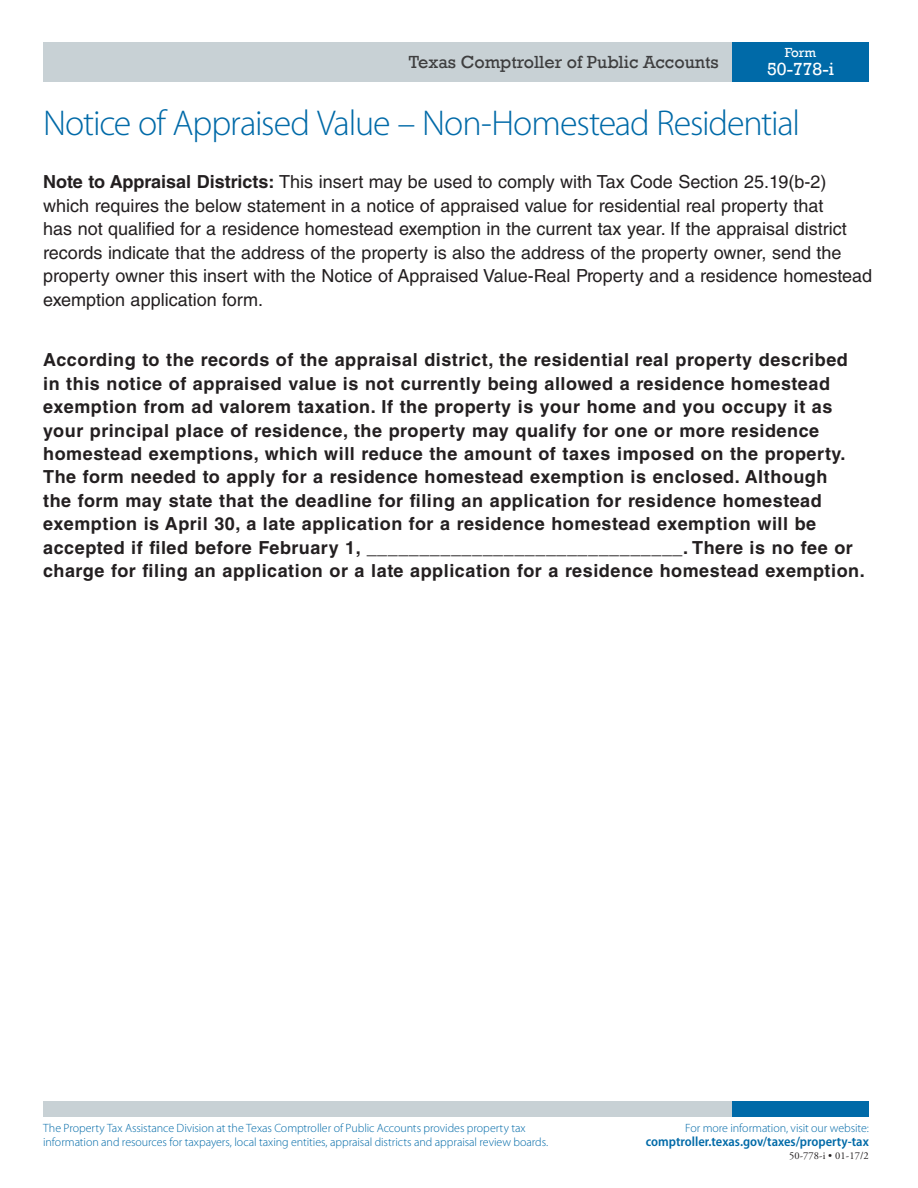
<style>
.page{position:relative;width:918px;height:1188px;background:#fff}
.page>*{position:absolute;margin:0;border:0;box-sizing:border-box;transform-origin:0 0}
.t1{font:300 36px "Myriad Pro";letter-spacing:-.03em;color:#006aa8}
.t2{font:700 18px/23.4px "Helvetica LT Std";letter-spacing:.03em;color:#231f20}
.t3{font:18px/23.4px "Helvetica LT Std";color:#231f20}
.t4{font:18px "Rockwell";color:#3e3e3f}
.t5{font:18px "Rockwell";color:#fff}
.t6{font:600 semi-condensed 13.5px "Myriad Pro";color:#006aa8}
.t7{font:13.5px "Rockwell";color:#fff}
.t8{font:300 12px/14.4px "Myriad Pro";letter-spacing:-.005em;color:#006aa8}
.t9{font:10.5px "Adobe Garamond Pro";letter-spacing:.01em;color:#231f20}
.s1{font-weight:700}
</style>
<div class="page">
<div style="left:43px;top:1102px;width:689px;height:15px;background:#c8d1d5"></div>
<div style="left:732px;top:1102px;width:137px;height:15px;background:#006aa8"></div>
<div style="left:43px;top:42px;width:689px;height:39px;background:#c8d1d5"></div>
<div style="left:732px;top:42px;width:137px;height:39px;background:#006aa8"></div>
<p class="t4" style="left:409px;top:51px;width:311px">Texas Comptroller of Public Accounts</p>
<p class="t7" style="left:785px;top:45px;width:33px">Form</p>
<p class="t5" style="left:767px;top:59px;width:68px">50-778-i</p>
<h1 class="t1" style="left:43px;top:103px;width:759px">Notice of Appraised Value – Non-Homestead Residential</h1>
<p class="t3" style="left:43px;top:170px;width:830px"><span class="s1">Note to Appraisal Districts:</span> This insert may be used to comply with Tax Code Section 25.19(b-2) which requires the below statement in a notice of appraised value for residential real property that<br>has not qualified for a residence homestead exemption in the current tax year. If the appraisal district records indicate that the address of the property is also the address of the property owner, send the property owner this insert with the Notice of Appraised Value-Real Property and a residence homestead exemption application form.</p>
<p class="t2" style="left:43px;top:348px;width:811px">According to the records of the appraisal district, the residential real property described in this notice of appraised value is not currently being allowed a residence homestead exemption from ad valorem taxation. If the property is your home and you occupy it as your principal place of residence, the property may qualify for one or more residence homestead exemptions, which will reduce the amount of taxes imposed on the property.<br>The form needed to apply for a residence homestead exemption is enclosed. Although the form may state that the deadline for filing an application for residence homestead exemption is April 30, a late application for a residence homestead exemption will be accepted if filed before February 1, ______________________________. There is no fee or</p>
<p class="t2" style="left:43px;top:559px;width:823px">charge for filing an application or a late application for a residence homestead exemption.</p>
<p class="t8" style="left:43px;top:1121px;width:507px">The Property Tax Assistance Division at the Texas Comptroller of Public Accounts provides property tax information and resources for taxpayers, local taxing entities, appraisal districts and appraisal review boards.</p>
<p class="t8" style="left:685px;top:1121px;width:185px">For more information, visit our website:</p>
<p class="t6" style="left:646px;top:1134px;width:224px">comptroller.texas.gov/taxes/property-tax</p>
<p class="t9" style="left:789px;top:1149px;width:81px">50-778-i • 01-17/2</p>
</div>
